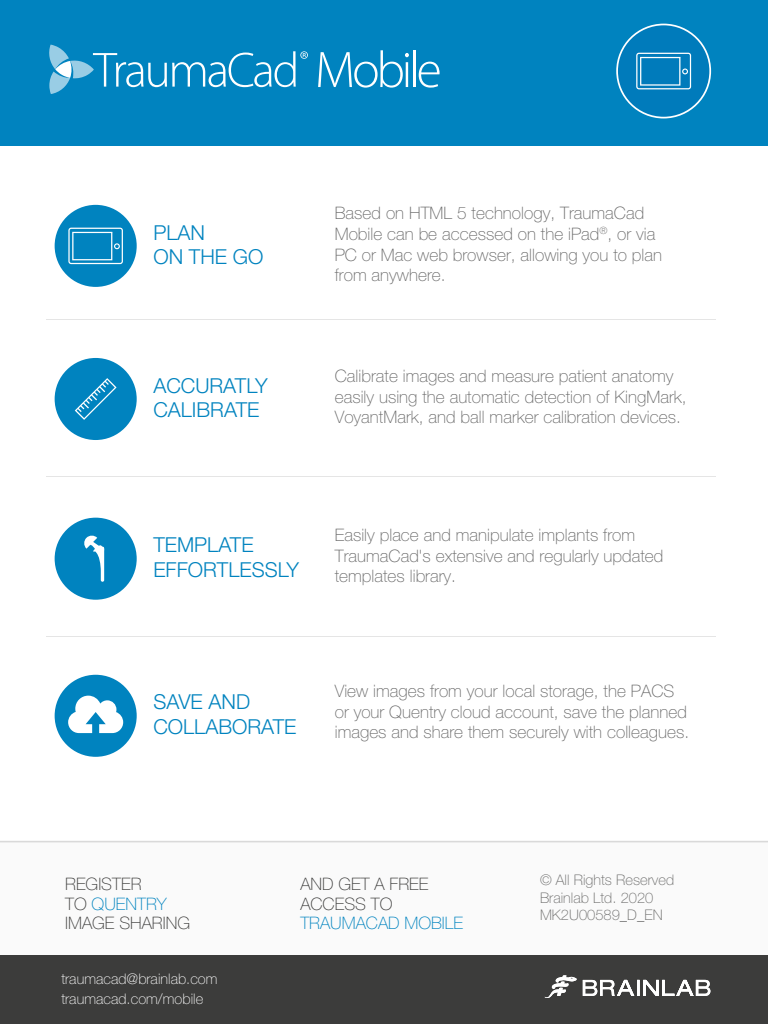
<style>
.page{position:relative;width:768px;height:1024px;background:#fff}
.page>*{position:absolute;margin:0;border:0;box-sizing:border-box;transform-origin:0 0}
.t1{font:300 20.65px/24.8px "Helvetica Neue";color:#0083bf}
.t2{font:100 17.2px/20.6px "Helvetica Neue";letter-spacing:.005em;color:#676767}
.t3{font:100 17.2px/19.9px "Helvetica Neue";color:#3c3c3b}
.t4{font:100 17.2px "Helvetica Neue";color:#0083bf}
.t5{font:100 14.65px/17.2px "Helvetica Neue";letter-spacing:.005em;color:#696968}
.t6{font:100 14.65px/19.1px "Helvetica Neue";letter-spacing:.005em;color:#fff}
.s1{color:#0083bf}
</style>
<div class="page">
<div style="left:0;top:0;width:768px;height:145px;background:#0083bf"></div>
<svg style="left:0;top:841px;width:768px;height:115px"></svg>
<div style="left:0;top:956px;width:768px;height:68px;background:#3c3c3b"></div>
<svg style="left:545px;top:975px;width:32px;height:23px"></svg>
<svg style="left:583px;top:980px;width:127px;height:16px"></svg>
<div style="left:55px;top:518px;width:82px;height:82px;background:#0083bf;border-radius:50%"></div>
<svg style="left:84px;top:535px;width:20px;height:47px"></svg>
<div style="left:55px;top:358px;width:82px;height:82px;background:#0083bf;border-radius:50%"></div>
<svg style="left:75px;top:378px;width:42px;height:42px"></svg>
<div style="left:55px;top:675px;width:82px;height:82px;background:#0083bf;border-radius:50%"></div>
<svg style="left:68px;top:696px;width:55px;height:37px"></svg>
<div style="left:55px;top:205px;width:82px;height:82px;background:#0083bf;border-radius:50%"></div>
<svg style="left:68px;top:228px;width:55px;height:36px"></svg>
<svg style="left:49px;top:45px;width:259px;height:49px"></svg>
<svg style="left:318px;top:50px;width:91px;height:38px"></svg>
<hr style="left:413px;top:50px;width:3px;height:37px;background:#fff">
<svg style="left:419px;top:62px;width:21px;height:26px"></svg>
<div style="left:617px;top:24px;width:93px;height:94px;background:#007bbb;border-radius:50%"></div>
<div style="left:616px;top:24px;width:95px;height:94px;border:2px solid #fff;border-radius:50%"></div>
<svg style="left:636px;top:53px;width:55px;height:36px"></svg>
<hr style="left:46px;top:319px;width:670px;height:1px;background:#e5e5e5">
<hr style="left:46px;top:476px;width:670px;height:1px;background:#e5e5e5">
<hr style="left:46px;top:636px;width:670px;height:1px;background:#e5e5e5">
<p class="t1" style="left:153px;top:219px;width:112px">PLAN<br>ON THE GO</p>
<p class="t1" style="left:153px;top:373px;width:116px">ACCURATLY<br>CALIBRATE</p>
<p class="t2" style="left:335px;top:203px;width:329px">Based on HTML 5 technology, TraumaCad Mobile can be accessed on the iPad<sup>®</sup>, or via PC or Mac web browser, allowing you to plan from anywhere.</p>
<p class="t2" style="left:335px;top:366px;width:353px">Calibrate images and measure patient anatomy easily using the automatic detection of KingMark,<br>VoyantMark, and ball marker calibration devices.</p>
<p class="t1" style="left:153px;top:532px;width:147px">TEMPLATE<br>EFFORTLESSLY</p>
<p class="t2" style="left:335px;top:524px;width:330px">Easily place and manipulate implants from<br>TraumaCad's extensive and regularly updated templates library.</p>
<p class="t1" style="left:153px;top:689px;width:145px">SAVE AND<br>COLLABORATE</p>
<p class="t2" style="left:335px;top:681px;width:356px">View images from your local storage, the PACS or your Quentry cloud account, save the planned images and share them securely with colleagues.</p>
<p class="t3" style="left:65px;top:874px;width:126px">REGISTER<br>TO <span class="s1">QUENTRY<br></span>IMAGE SHARING</p>
<p class="t3" style="left:300px;top:874px;width:130px">AND GET A FREE<br>ACCESS TO</p>
<p class="t4" style="left:300px;top:914px;width:164px">TRAUMACAD MOBILE</p>
<p class="t6" style="left:61px;top:970px;width:158px">traumacad@brainlab.com traumacad.com/mobile</p>
<p class="t5" style="left:540px;top:872px;width:136px">© All Rights Reserved<br>Brainlab Ltd. 2020<br>MK2U00589_D_EN</p>
</div>
